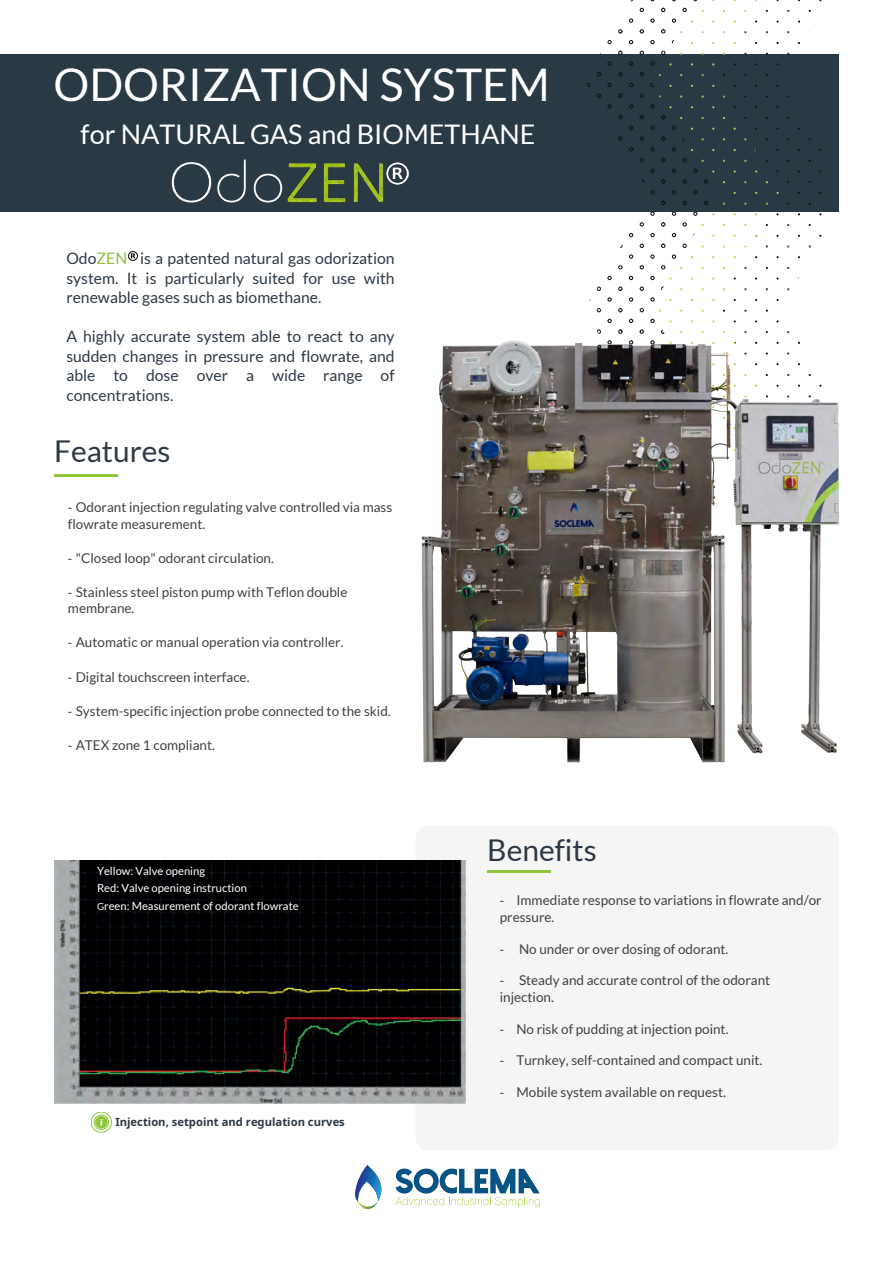
<style>
.page{position:relative;width:893px;height:1263px;background:#fff}
.page>*{position:absolute;margin:0;border:0;box-sizing:border-box;transform-origin:0 0}
.t1{font:45px "Lato";color:#fff}
.t2{font:30px "Lato";color:#2e3945}
.t3{font:27px "Lato";color:#fff}
.t4{font:15.75px/19.5px "Lato";color:#2e3945;text-align:justify}
.t5{font:13.5px/16.2px "Lato";color:#414141}
.t6{font:11.25px/17.5px "Lato";color:#fff}
.t7{font:700 11.25px "Noto Sans";color:#2e3945}
.s1{color:#8dbf3c}
.s2{font-family:"Noto Sans"}
.s3{font-size:9.75px}
</style>
<div class="page">
<div style="left:0;top:55px;width:839px;height:157px;background:#2a3a45"></div>
<svg style="left:672px;top:18px;width:4px;height:5px"></svg>
<svg style="left:640px;top:8px;width:4px;height:4px"></svg>
<svg style="left:661px;top:8px;width:4px;height:4px"></svg>
<svg style="left:650px;top:18px;width:5px;height:5px"></svg>
<svg style="left:629px;top:18px;width:4px;height:5px"></svg>
<svg style="left:640px;top:51px;width:4px;height:4px"></svg>
<svg style="left:650px;top:61px;width:5px;height:5px"></svg>
<svg style="left:629px;top:61px;width:4px;height:5px"></svg>
<svg style="left:650px;top:40px;width:5px;height:4px"></svg>
<svg style="left:629px;top:40px;width:4px;height:4px"></svg>
<svg style="left:640px;top:29px;width:4px;height:5px"></svg>
<svg style="left:640px;top:72px;width:4px;height:4px"></svg>
<svg style="left:618px;top:51px;width:5px;height:4px"></svg>
<svg style="left:607px;top:61px;width:5px;height:5px"></svg>
<svg style="left:607px;top:40px;width:5px;height:4px"></svg>
<svg style="left:618px;top:29px;width:5px;height:5px"></svg>
<svg style="left:597px;top:72px;width:4px;height:4px"></svg>
<svg style="left:618px;top:72px;width:5px;height:4px"></svg>
<svg style="left:672px;top:147px;width:4px;height:4px"></svg>
<svg style="left:672px;top:126px;width:4px;height:4px"></svg>
<svg style="left:682px;top:179px;width:5px;height:5px"></svg>
<svg style="left:693px;top:190px;width:5px;height:4px"></svg>
<svg style="left:672px;top:190px;width:4px;height:4px"></svg>
<svg style="left:693px;top:169px;width:5px;height:4px"></svg>
<svg style="left:672px;top:169px;width:4px;height:4px"></svg>
<svg style="left:682px;top:222px;width:5px;height:5px"></svg>
<svg style="left:672px;top:233px;width:4px;height:4px"></svg>
<svg style="left:693px;top:212px;width:5px;height:4px"></svg>
<svg style="left:672px;top:212px;width:4px;height:4px"></svg>
<svg style="left:682px;top:201px;width:5px;height:4px"></svg>
<svg style="left:640px;top:94px;width:4px;height:4px"></svg>
<svg style="left:650px;top:104px;width:5px;height:5px"></svg>
<svg style="left:629px;top:104px;width:4px;height:5px"></svg>
<svg style="left:629px;top:83px;width:4px;height:4px"></svg>
<svg style="left:640px;top:136px;width:4px;height:5px"></svg>
<svg style="left:661px;top:136px;width:4px;height:5px"></svg>
<svg style="left:650px;top:147px;width:5px;height:4px"></svg>
<svg style="left:629px;top:147px;width:4px;height:4px"></svg>
<svg style="left:650px;top:126px;width:5px;height:4px"></svg>
<svg style="left:629px;top:126px;width:4px;height:4px"></svg>
<svg style="left:640px;top:115px;width:4px;height:4px"></svg>
<svg style="left:661px;top:179px;width:4px;height:5px"></svg>
<svg style="left:650px;top:190px;width:5px;height:4px"></svg>
<svg style="left:650px;top:169px;width:5px;height:4px"></svg>
<svg style="left:640px;top:158px;width:4px;height:4px"></svg>
<svg style="left:661px;top:158px;width:4px;height:4px"></svg>
<svg style="left:640px;top:222px;width:4px;height:5px"></svg>
<svg style="left:661px;top:222px;width:4px;height:5px"></svg>
<svg style="left:650px;top:233px;width:5px;height:4px"></svg>
<svg style="left:629px;top:233px;width:4px;height:4px"></svg>
<svg style="left:650px;top:212px;width:5px;height:4px"></svg>
<svg style="left:661px;top:201px;width:4px;height:4px"></svg>
<svg style="left:640px;top:265px;width:4px;height:4px"></svg>
<svg style="left:661px;top:265px;width:4px;height:4px"></svg>
<svg style="left:650px;top:276px;width:5px;height:4px"></svg>
<svg style="left:629px;top:276px;width:4px;height:4px"></svg>
<svg style="left:650px;top:254px;width:5px;height:5px"></svg>
<svg style="left:629px;top:254px;width:4px;height:5px"></svg>
<svg style="left:640px;top:244px;width:4px;height:4px"></svg>
<svg style="left:661px;top:244px;width:4px;height:4px"></svg>
<svg style="left:650px;top:297px;width:5px;height:5px"></svg>
<svg style="left:629px;top:297px;width:4px;height:5px"></svg>
<svg style="left:640px;top:286px;width:4px;height:5px"></svg>
<svg style="left:597px;top:94px;width:4px;height:4px"></svg>
<svg style="left:618px;top:94px;width:5px;height:4px"></svg>
<svg style="left:607px;top:104px;width:5px;height:5px"></svg>
<svg style="left:607px;top:83px;width:5px;height:4px"></svg>
<svg style="left:586px;top:83px;width:4px;height:4px"></svg>
<svg style="left:618px;top:136px;width:5px;height:5px"></svg>
<svg style="left:618px;top:115px;width:5px;height:4px"></svg>
<svg style="left:618px;top:265px;width:5px;height:4px"></svg>
<svg style="left:607px;top:276px;width:5px;height:4px"></svg>
<svg style="left:618px;top:308px;width:5px;height:3px"></svg>
<svg style="left:607px;top:297px;width:5px;height:5px"></svg>
<svg style="left:597px;top:286px;width:4px;height:5px"></svg>
<svg style="left:618px;top:286px;width:5px;height:5px"></svg>
<svg style="left:704px;top:179px;width:4px;height:5px"></svg>
<svg style="left:704px;top:201px;width:4px;height:4px"></svg>
<svg style="left:661px;top:115px;width:4px;height:4px"></svg>
<svg style="left:682px;top:158px;width:5px;height:4px"></svg>
<svg style="left:671px;top:254px;width:5px;height:5px"></svg>
<svg style="left:682px;top:244px;width:5px;height:4px"></svg>
<svg style="left:682px;top:8px;width:5px;height:4px"></svg>
<svg style="left:660px;top:51px;width:5px;height:4px"></svg>
<svg style="left:661px;top:29px;width:4px;height:5px"></svg>
<hr style="left:54px;top:474px;width:64px;height:3px;background:#8fc63e">
<div style="left:415px;top:826px;width:424px;height:324px;background:#f5f6f3;border-radius:13px"></div>
<hr style="left:487px;top:871px;width:64px;height:2px;background:#8fc63e">
<svg style="left:355px;top:1165px;width:27px;height:44px"></svg>
<svg style="left:395px;top:1168px;width:145px;height:39px"></svg>
<img style="left:54px;top:860px;width:412px;height:243px">
<div style="left:95px;top:1116px;width:13px;height:12px;background:#8ec73e;border-radius:50%"></div>
<div style="left:94px;top:1115px;width:15px;height:14px;border:1px solid #8ec73e;border-radius:50%"></div>
<div style="left:91px;top:1112px;width:21px;height:20px;border:1px solid #8ec73e;border-radius:50%"></div>
<svg style="left:100px;top:1119px;width:3px;height:6px"></svg>
<img style="left:171px;top:159px;width:213px;height:44px">
<img style="left:387px;top:163px;width:22px;height:22px">
<svg style="left:128px;top:252px;width:9px;height:9px"></svg>
<img style="left:421px;top:311px;width:419px;height:452px">
<h1 class="t1" style="left:53px;top:59px;width:498px">ODORIZATION SYSTEM</h1>
<h3 class="t3" style="left:81px;top:119px;width:456px">for NATURAL GAS and BIOMETHANE</h3>
<p class="t4" style="left:66px;top:249px;width:330px">Odo<span class="s1">ZEN</span> is a patented natural gas odorization system. It is particularly suited for use with renewable gases such as biomethane.</p>
<p class="t4" style="left:66px;top:327px;width:330px">A highly accurate system able to react to any sudden changes in pressure and flowrate, and able to dose over a wide range of concentrations.</p>
<h2 class="t2" style="left:54px;top:434px;width:118px">Features</h2>
<p class="t5" style="left:68px;top:499px;width:326px"><span class="s2">-</span> Odorant injection regulating valve controlled via mass flowrate measurement.</p>
<p class="t5" style="left:68px;top:550px;width:208px"><span class="s2">-</span> "Closed loop" odorant circulation.</p>
<p class="t5" style="left:68px;top:584px;width:281px"><span class="s2">-</span> Stainless steel piston pump with Teflon double membrane.</p>
<p class="t5" style="left:68px;top:634px;width:277px"><span class="s2">-</span> Automatic or manual operation via controller.</p>
<p class="t5" style="left:68px;top:668px;width:183px"><span class="s2">-</span> Digital touchscreen interface.</p>
<p class="t5" style="left:68px;top:703px;width:324px"><span class="s2">-</span> System-specific injection probe connected to the skid.</p>
<p class="t5" style="left:68px;top:737px;width:148px"><span class="s2">-</span> ATEX zone 1 compliant.</p>
<p class="t6" style="left:97px;top:862px;width:203px">Yellow: Valve opening<br>Red: Valve opening instruction<br><span class="s3">G</span>reen: Measurement of odorant flowrate</p>
<p class="t7" style="left:115px;top:1114px;width:231px">Injection, setpoint and regulation curves</p>
<h2 class="t2" style="left:487px;top:833px;width:111px">Benefits</h2>
<p class="t5" style="left:500px;top:892px;width:323px"><span class="s2">-</span> Immediate response to variations in flowrate and/or pressure.</p>
<p class="t5" style="left:500px;top:940px;width:230px"><span class="s2">-</span> No under or over dosing of odorant.</p>
<p class="t5" style="left:500px;top:972px;width:272px"><span class="s2">-</span> Steady and accurate control of the odorant injection.</p>
<p class="t5" style="left:500px;top:1020px;width:230px"><span class="s2">-</span> No risk of pudding at injection point.</p>
<p class="t5" style="left:500px;top:1052px;width:264px"><span class="s2">-</span> Turnkey, self-contained and compact unit.</p>
<p class="t5" style="left:500px;top:1084px;width:228px"><span class="s2">-</span> Mobile system available on request.</p>
</div>
